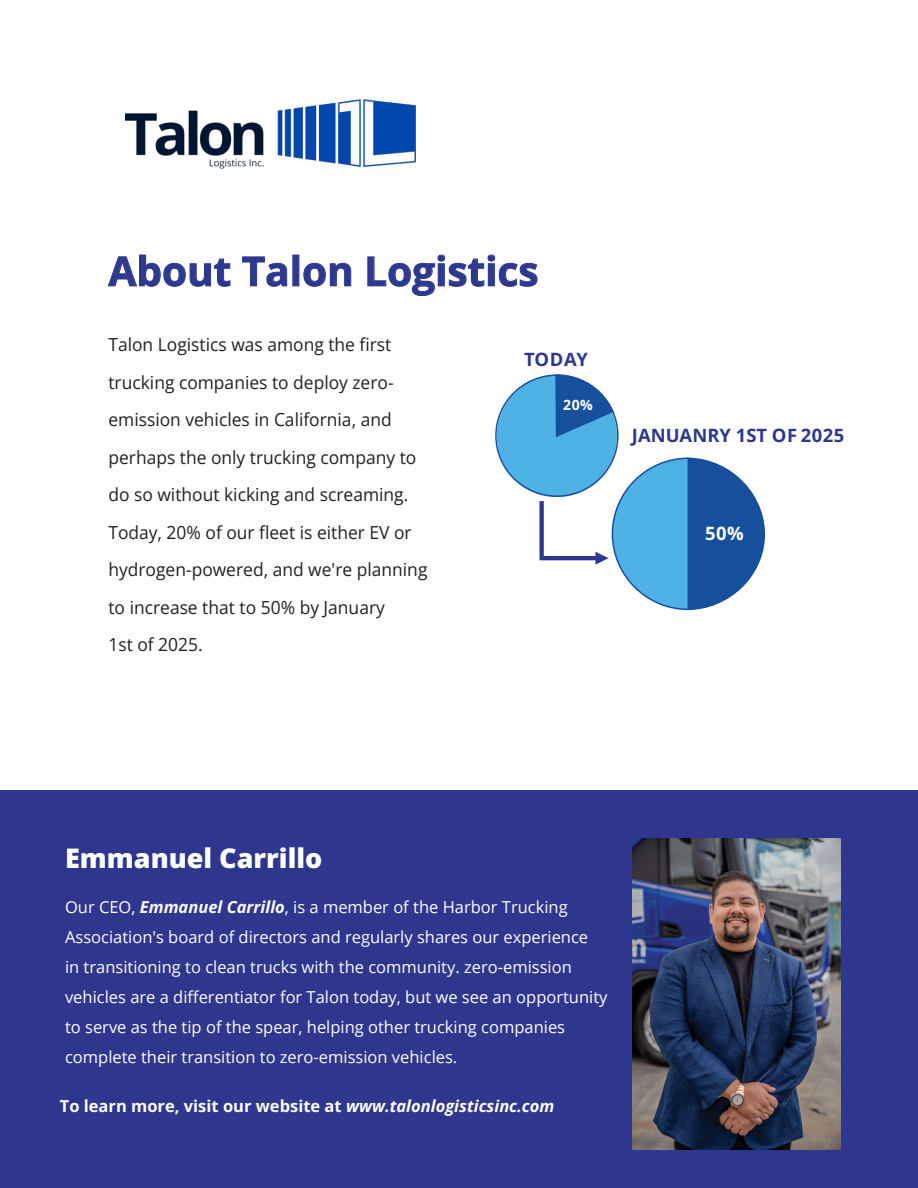
<style>
.page{position:relative;width:918px;height:1188px;background:#fff}
.page>*{position:absolute;margin:0;border:0;box-sizing:border-box;transform-origin:0 0}
.t1{font:700 40.5px "Open Sans";color:#2d398e}
.t2{font:800 27px "Open Sans";color:#fff}
.t3{font:700 18.3px "Open Sans";color:#2d388e}
.t4{font:700 18.3px "Open Sans";color:#fff}
.t5{font:18px/37.5px "Open Sans";color:#221f1f}
.t6{font:16.5px/30px "Open Sans";color:#fff}
.t7{font:700 16.5px "Open Sans";color:#fff}
.t8{font:700 14.1px "Open Sans";color:#fff}
.s1{font-weight:700;font-style:italic}
.s2{font-style:italic}
</style>
<div class="page">
<div style="left:0;top:790px;width:918px;height:398px;background:#2e368e"></div>
<img style="left:632px;top:839px;width:209px;height:310px">
<div style="left:497px;top:375px;width:120px;height:122px;background:#4fb2e4;border-radius:50%"></div>
<svg style="left:555px;top:374px;width:60px;height:63px"></svg>
<svg style="left:539px;top:457px;width:227px;height:154px"></svg>
<svg style="left:108px;top:255px;width:122px;height:32px"></svg>
<svg style="left:242px;top:257px;width:45px;height:30px"></svg>
<svg style="left:304px;top:263px;width:47px;height:24px"></svg>
<svg style="left:368px;top:255px;width:169px;height:41px"></svg>
<img style="left:125px;top:99px;width:291px;height:70px">
<h1 class="t1" style="left:108px;top:243px;width:432px">About Talon Logistics</h1>
<p class="t5" style="left:108px;top:326px;width:321px">Talon Logistics was among the first trucking companies to deploy zero&shy;emission vehicles in California, and perhaps the only trucking company to do so without kicking and screaming.<br>Today, 20% of our fleet is either EV or hydrogen-powered, and we're planning to increase that to 50% by January<br>1st of 2025.</p>
<p class="t3" style="left:524px;top:347px;width:65px">TODAY</p>
<p class="t8" style="left:563px;top:395px;width:31px">20%</p>
<p class="t3" style="left:632px;top:423px;width:214px">JANUANRY 1ST OF 2025</p>
<p class="t4" style="left:705px;top:521px;width:40px">50%</p>
<h2 class="t2" style="left:65px;top:840px;width:259px">Emmanuel Carrillo</h2>
<p class="t6" style="left:65px;top:891px;width:544px">Our CEO, <span class="s1">Emmanuel Carrillo</span>, is a member of the Harbor Trucking Association's board of directors and regularly shares our experience<br>in transitioning to clean trucks with the community. zero-emission vehicles are a differentiator for Talon today, but we see an opportunity to serve as the tip of the spear, helping other trucking companies complete their transition to zero-emission vehicles.</p>
<p class="t7" style="left:60px;top:1094px;width:496px">To learn more, visit our website at <span class="s2">www.talonlogisticsinc.com</span></p>
</div>
